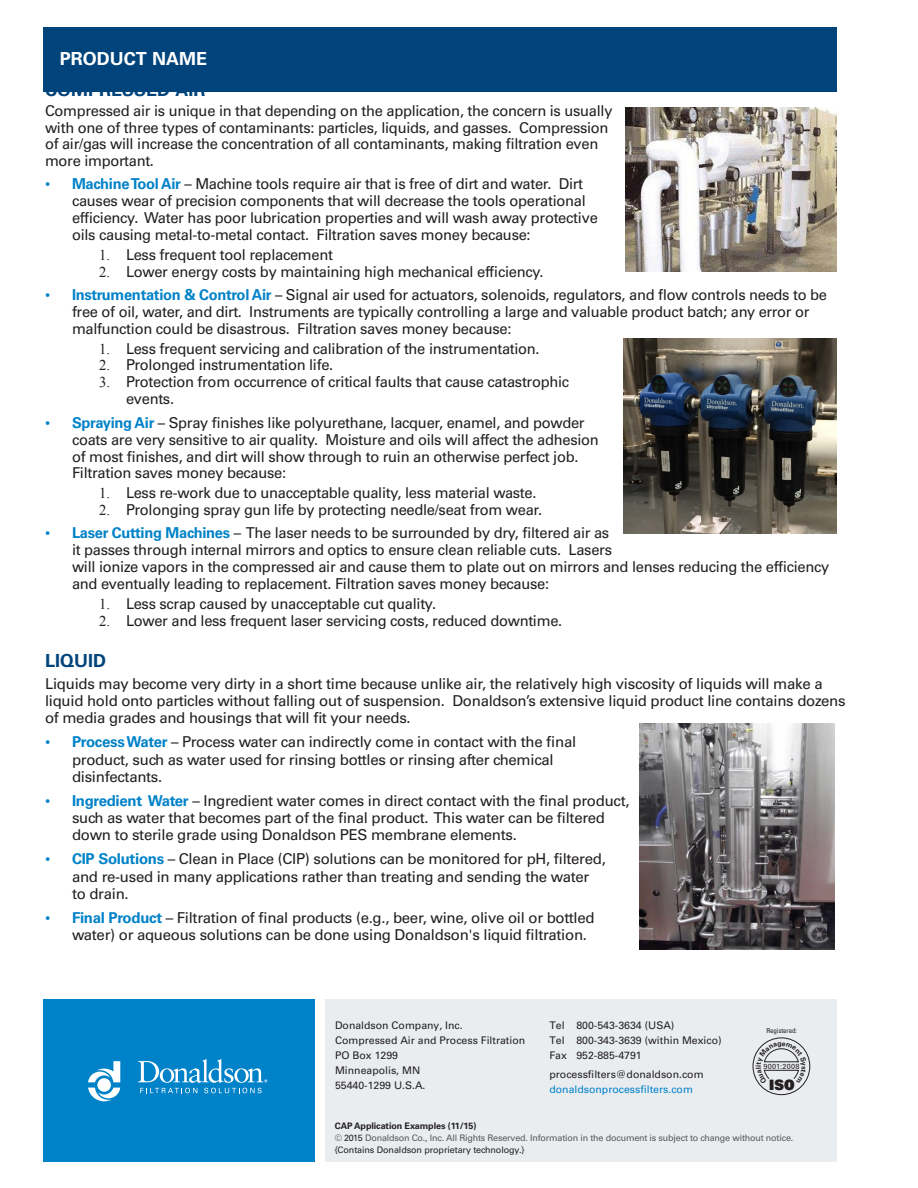
<style>
.page{position:relative;width:918px;height:1188px;background:#fff}
.page>*{position:absolute;margin:0;border:0;box-sizing:border-box;transform-origin:0 0}
.Section_Headline{font:700 18px "Univers LT Std";color:#00447b}
.t1{font:700 18px "Univers LT Std";color:#fff}
.t2{font:15px/16.8px "Univers LT Std";letter-spacing:-.02em;color:#231f20}
.t3{font:14.4px "Univers LT Std X Black";color:#231f20;scale:.93 1}
.t4{font:10.5px/15px "Univers LT Std";color:#231f20}
.t5{font:10.5px "Univers LT Std";color:#0082c8}
.t6{font:9px/12px "Univers LT Std";letter-spacing:-.02em;color:#57585a}
.t7{font:7.35px "Univers LT Std";letter-spacing:.02em;color:#231f20}
.t8{font:condensed 6.9px "Univers LT Std";letter-spacing:-.01em;color:#231f20}
.s1{font-family:"Times New Roman";color:#0082c8}
.s2{font-weight:700;color:#0082c8}
.s3{font-family:"Times New Roman"}
.s4{font-weight:700;color:#231f20}
.s5{color:#231f20}
</style>
<div class="page">
<div style="left:43px;top:27px;width:794px;height:65px;background:#00447b"></div>
<div style="left:43px;top:999px;width:272px;height:163px;background:#0082c8"></div>
<div style="left:325px;top:999px;width:512px;height:163px;background:#eaedf0"></div>
<div style="left:753px;top:1038px;width:57px;height:57px;border:1px solid #231f20;border-radius:50%"></div>
<svg style="left:88px;top:1061px;width:32px;height:40px"></svg>
<svg style="left:138px;top:1059px;width:129px;height:34px"></svg>
<img style="left:639px;top:723px;width:196px;height:226px">
<img style="left:623px;top:339px;width:214px;height:194px">
<img style="left:625px;top:108px;width:212px;height:164px">
<svg style="left:756px;top:1042px;width:50px;height:42px"></svg>
<p class="t1" style="left:60px;top:48px;width:149px">PRODUCT NAME</p>
<p class="Section_Headline" style="left:45px;top:79px;width:162px">COMPRESSED AIR</p>
<p class="t2" style="left:45px;top:103px;width:569px">Compressed air is unique in that depending on the application, the concern is usually with one of three types of contaminants: particles, liquids, and gasses. Compression of air/gas will increase the concentration of all contaminants, making filtration even more important.</p>
<p class="t2" style="left:72px;top:176px;width:527px;text-indent:-27px"><span class="s1">•</span> <span class="s2">Machine Tool Air</span> – Machine tools require air that is free of dirt and water. Dirt causes wear of precision components that will decrease the tools operational efficiency. Water has poor lubrication properties and will wash away protective oils causing metal-to-metal contact. Filtration saves money because:</p>
<p class="t2" style="left:99px;top:246px;width:235px"><span class="s3">1.</span> Less frequent tool replacement</p>
<p class="t2" style="left:99px;top:263px;width:446px"><span class="s3">2.</span> Lower energy costs by maintaining high mechanical efficiency.</p>
<p class="t2" style="left:72px;top:287px;width:757px;text-indent:-27px"><span class="s1">•</span> <span class="s2">Instrumentation &amp; Control Air</span> – Signal air used for actuators, solenoids, regulators, and flow controls needs to be free of oil, water, and dirt. Instruments are typically controlling a large and valuable product batch; any error or malfunction could be disastrous. Filtration saves money because:</p>
<p class="t2" style="left:99px;top:340px;width:442px"><span class="s3">1.</span> Less frequent servicing and calibration of the instrumentation.</p>
<p class="t2" style="left:99px;top:357px;width:236px"><span class="s3">2.</span> Prolonged instrumentation life.</p>
<p class="t2" style="left:126px;top:374px;width:445px;text-indent:-27px"><span class="s3">3.</span> Protection from occurrence of critical faults that cause catastrophic events.</p>
<p class="t2" style="left:72px;top:414px;width:528px;text-indent:-27px"><span class="s1">•</span> <span class="s2">Spraying Air</span> – Spray finishes like polyurethane, lacquer, enamel, and powder coats are very sensitive to air quality. Moisture and oils will affect the adhesion of most finishes, and dirt will show through to ruin an otherwise perfect job.<br>Filtration saves money because:</p>
<p class="t2" style="left:99px;top:484px;width:439px"><span class="s3">1.</span> Less re-work due to unacceptable quality, less material waste.</p>
<p class="t2" style="left:99px;top:501px;width:445px"><span class="s3">2.</span> Prolonging spray gun life by protecting needle/seat from wear.</p>
<p class="t2" style="left:72px;top:525px;width:759px;text-indent:-27px"><span class="s1">•</span> <span class="s2">Laser Cutting Machines</span> – The laser needs to be surrounded by dry, filtered air as<br>it passes through internal mirrors and optics to ensure clean reliable cuts. Lasers<br>will ionize vapors in the compressed air and cause them to plate out on mirrors and lenses reducing the efficiency and eventually leading to replacement. Filtration saves money because:</p>
<p class="t2" style="left:99px;top:595px;width:339px"><span class="s3">1.</span> Less scrap caused by unacceptable cut quality.</p>
<p class="t2" style="left:99px;top:612px;width:465px"><span class="s3">2.</span> Lower and less frequent laser servicing costs, reduced downtime.</p>
<p class="Section_Headline" style="left:45px;top:650px;width:63px">LIQUID</p>
<p class="t2" style="left:45px;top:675px;width:802px;line-height:17.2px">Liquids may become very dirty in a short time because unlike air, the relatively high viscosity of liquids will make a liquid hold onto particles without falling out of suspension. Donaldson’s extensive liquid product line contains dozens of media grades and housings that will fit your needs.</p>
<p class="t2" style="left:72px;top:734px;width:506px;line-height:17.2px;text-indent:-27px"><span class="s1">•</span> <span class="s2">Process Water</span> – Process water can indirectly come in contact with the final product, such as water used for rinsing bottles or rinsing after chemical disinfectants.</p>
<p class="t2" style="left:72px;top:792px;width:559px;line-height:17.2px;text-indent:-27px"><span class="s1">•</span> <span class="s2">Ingredient Water</span> – Ingredient water comes in direct contact with the final product, such as water that becomes part of the final product. This water can be filtered down to sterile grade using Donaldson PES membrane elements.</p>
<p class="t2" style="left:72px;top:851px;width:535px;line-height:17.2px;text-indent:-27px"><span class="s1">•</span> <span class="s2">CIP Solutions</span> – Clean in Place (CIP) solutions can be monitored for pH, filtered, and re-used in many applications rather than treating and sending the water to drain.</p>
<p class="t2" style="left:72px;top:909px;width:524px;line-height:17.2px;text-indent:-27px"><span class="s1">•</span> <span class="s2">Final Product</span> – Filtration of final products (e.g., beer, wine, olive oil or bottled water) or aqueous solutions can be done using Donaldson's liquid filtration.</p>
<p class="t4" style="left:335px;top:1018px;width:192px">Donaldson Company, Inc.<br>Compressed Air and Process Filtration<br>PO Box 1299<br>Minneapolis, MN<br>55440-1299 U.S.A.</p>
<p class="t4" style="left:549px;top:1018px;width:174px">Tel 800-543-3634 (USA)<br>Tel 800-343-3639 (within Mexico)<br>Fax 952-885-4791</p>
<p class="t4" style="left:549px;top:1067px;width:156px">processfilters@donaldson.com</p>
<p class="t5" style="left:549px;top:1083px;width:145px">donaldsonprocessfilters.com</p>
<p class="t8" style="left:766px;top:1027px;width:32px">Registered:</p>
<p class="t7" style="left:764px;top:1062px;width:37px">9001:2008</p>
<p class="t3" style="left:769px;top:1075px;width:29px">ISO</p>
<p class="t6" style="left:335px;top:1120px;width:460px"><span class="s4">CAP Application Examples (11/15)<br></span>© <span class="s5">2015</span> Donaldson Co., Inc. All Rights Reserved. Information in the document is subject to change without notice. <span class="s5">{Contains Donaldson proprietary technology.}</span></p>
</div>
